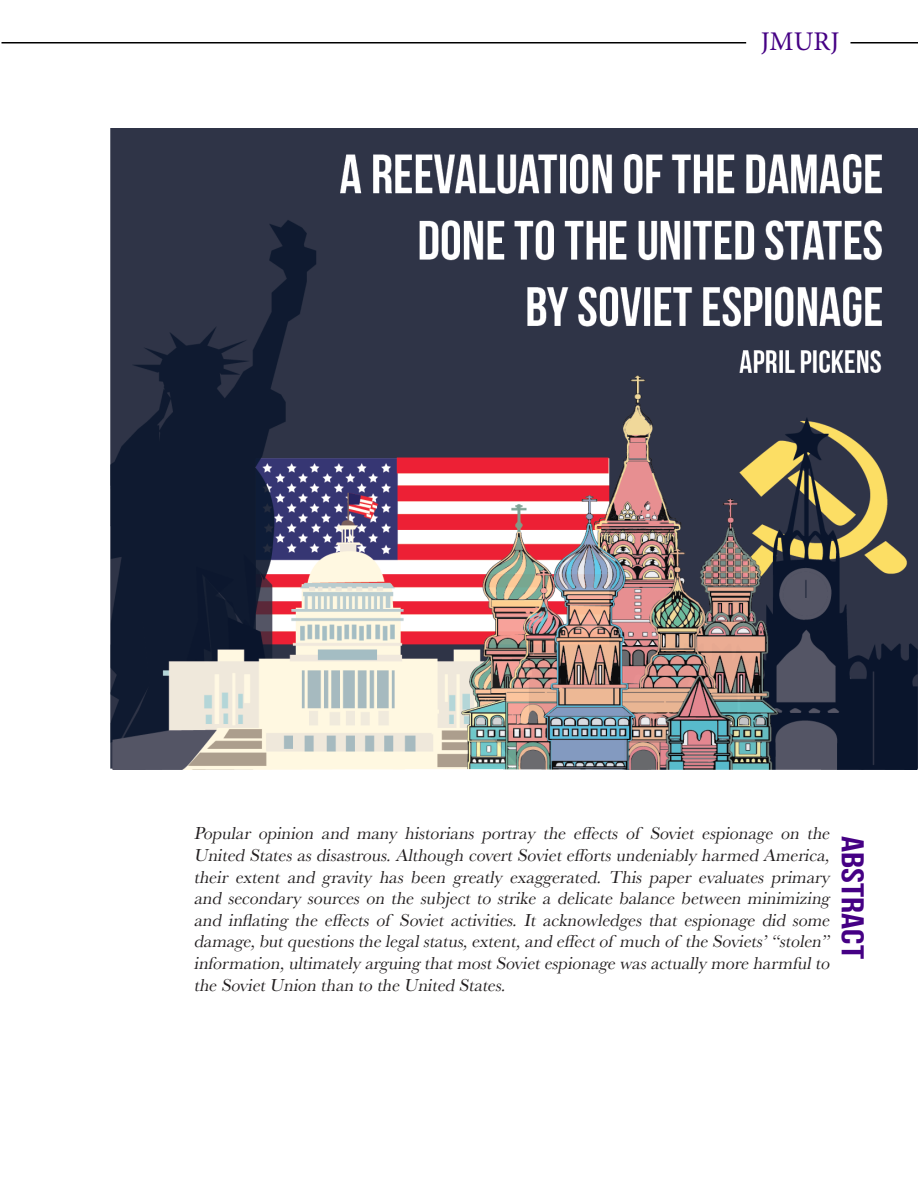
<style>
.page{position:relative;width:918px;height:1188px;background:#fff}
.page>*{position:absolute;margin:0;border:0;box-sizing:border-box;transform-origin:0 0}
.t1{font:31.5px "Bebas Neue";color:#450084;scale:1.26 1}
.t2{font:27px "Minion Pro";color:#450084}
.t3{font:italic 18px/21.6px "Baskerville";color:#231f20;text-align:justify}
</style>
<div class="page">
<hr style="left:2px;top:42px;width:744px;height:2px;background:#000">
<hr style="left:850px;top:42px;width:68px;height:2px;background:#000">
<img style="left:111px;top:128px;width:807px;height:642px">
<p class="t2" style="left:761px;top:23px;width:80px">JMURJ</p>
<p class="t3" style="left:194px;top:823px;width:641px">Popular opinion and many historians portray the effects of Soviet espionage on the United Statesasdisastrous.Although covertSovieteffortsundeniably harmed America, their extent and gravity has been greatly exaggerated. This paper evaluates primary and secondary sources on the subject to strike a delicate balance between minimizing and inflating the effects of Soviet activities. It acknowledges that espionage did some damage,butquestionsthe legalstatus,extent,and effectof much of the Soviets’“stolen” information,ultimately arguing thatmostSovietespionage wasactually more harmfulto the SovietUnion than to the United States.</p>
<p class="t1" style="left:870px;top:836px;width:99px;rotate:90deg">ABSTRACT</p>
</div>
